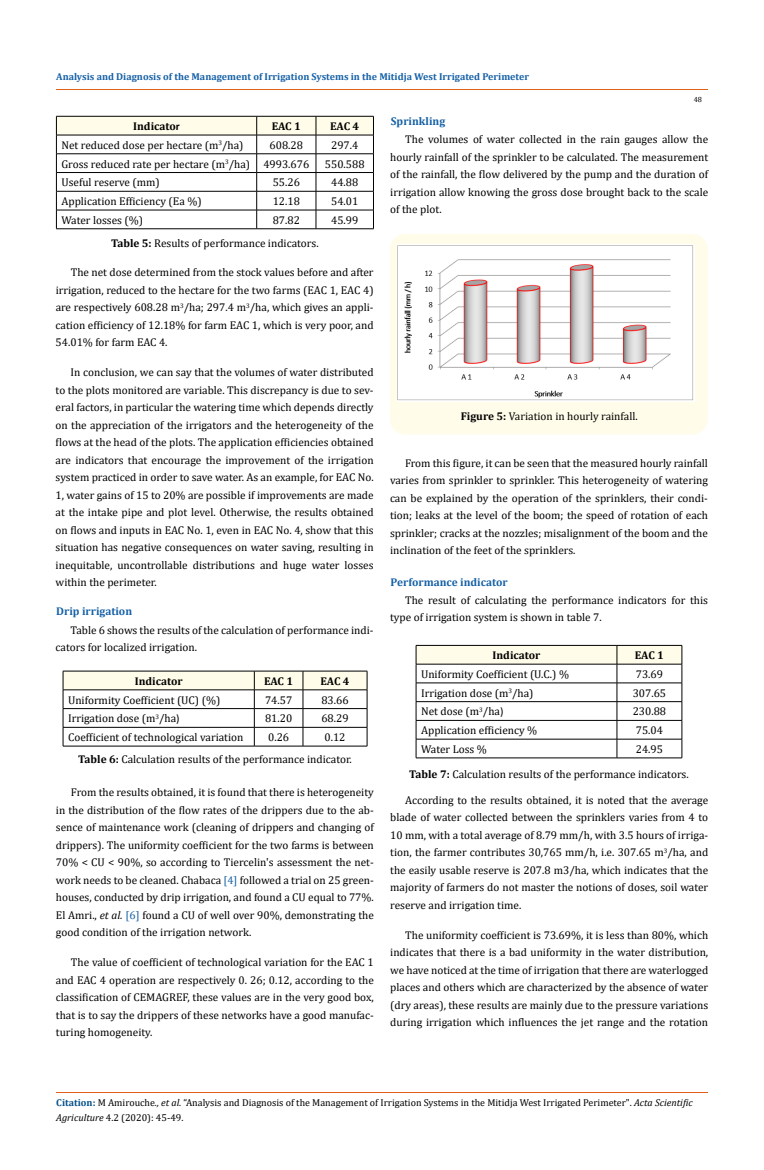
<style>
.page{position:relative;width:764px;height:1170px;background:#fff}
.page>*{position:absolute;margin:0;border:0;box-sizing:border-box;transform-origin:0 0}
.t1{font:11.25px/17.5px "Cambria";color:#000;text-align:justify}
.t2{font:700 11.25px "Cambria";color:#000}
.t3{font:700 11.25px "Cambria";color:#1560a6}
.t4{font:10px/15px "Cambria";color:#000}
.t5{font:700 10px "Cambria";color:#1560a6}
.t6{font:7.5px "Cambria";color:#000}
.s1{font-family:"Calibri"}
.s2{font-weight:700}
.s3{color:#1560a6}
.s4{font-style:italic}
.s5{font-weight:700;color:#035089}
</style>
<div class="page">
<div style="left:390px;top:234px;width:317px;height:201px;background:#fffde9;border-radius:15px"></div>
<svg style="left:56px;top:116px;width:318px;height:113px"></svg>
<hr style="left:56px;top:229px;width:201px;height:1px;background:#000">
<hr style="left:257px;top:229px;width:59px;height:1px;background:#000">
<hr style="left:316px;top:229px;width:58px;height:1px;background:#000">
<svg style="left:63px;top:671px;width:305px;height:75px"></svg>
<hr style="left:63px;top:746px;width:191px;height:1px;background:#000">
<hr style="left:254px;top:746px;width:49px;height:1px;background:#000">
<hr style="left:303px;top:746px;width:64px;height:1px;background:#000">
<img style="left:398px;top:244px;width:296px;height:158px">
<svg style="left:416px;top:645px;width:266px;height:113px"></svg>
<hr style="left:416px;top:758px;width:201px;height:1px;background:#000">
<hr style="left:617px;top:758px;width:65px;height:1px;background:#000">
<hr style="left:56px;top:90px;width:652px;height:1px;background:#e05d1a">
<hr style="left:56px;top:1092px;width:651px;height:1px;background:#e05d1a">
<p class="t5" style="left:56px;top:69px;width:474px">Analysis and Diagnosis of the Management of Irrigation Systems in the Mitidja West Irrigated Perimeter</p>
<p class="t6" style="left:693px;top:95px;width:10px">48</p>
<p class="t2" style="left:133px;top:118px;width:48px">Indicato<span class="s1">r</span></p>
<p class="t2" style="left:272px;top:118px;width:31px">EAC 1</p>
<p class="t2" style="left:330px;top:118px;width:31px">EAC 4</p>
<p class="t1" style="left:61px;top:136px;width:184px">Net reduced dose per hectare (m<sup>3</sup>/ha)</p>
<p class="t1" style="left:270px;top:136px;width:35px">608.28</p>
<p class="t1" style="left:331px;top:136px;width:29px">297.4</p>
<p class="t1" style="left:61px;top:155px;width:249px">Gross reduced rate per hectare (m<sup>3</sup>/ha) 4993.676</p>
<p class="t1" style="left:325px;top:155px;width:41px">550.588</p>
<p class="t1" style="left:61px;top:174px;width:100px">Useful reserve (mm)</p>
<p class="t1" style="left:273px;top:174px;width:29px">55.26</p>
<p class="t1" style="left:331px;top:174px;width:29px">44.88</p>
<p class="t1" style="left:61px;top:192px;width:142px">Application Efficiency (Ea %)</p>
<p class="t1" style="left:273px;top:192px;width:29px">12.18</p>
<p class="t1" style="left:331px;top:192px;width:29px">54.01</p>
<p class="t1" style="left:61px;top:211px;width:83px">Water losses (%)</p>
<p class="t1" style="left:273px;top:211px;width:29px">87.82</p>
<p class="t1" style="left:331px;top:211px;width:29px">45.99</p>
<p class="t1" style="left:111px;top:234px;width:209px"><span class="s2">Table 5:</span> Results of performance indicators.</p>
<p class="t1" style="left:56px;top:264px;width:319px;text-indent:15px">The net dose determined from the stock values before and after irrigation, reduced to the hectare for the two farms (EAC 1, EAC 4) are respectively 608.28 m<sup>3</sup>/ha; 297.4 m<sup>3</sup>/ha, which gives an appli&shy;cation efficiency of 12.18% for farm EAC 1, which is very poor, and 54.01% for farm EAC 4.</p>
<p class="t1" style="left:56px;top:364px;width:319px;text-indent:15px">In conclusion, we can say that the volumes of water distributed to the plots monitored are variable. This discrepancy is due to sev&shy;eral factors, in particular the watering time which depends directly on the appreciation of the irrigators and the heterogeneity of the flows at the head of the plots. The application efficiencies obtained are indicators that encourage the improvement of the irrigation system practiced in order to save water. As an example, for EAC No.<br>1, water gains of 15 to 20% are possible if improvements are made at the intake pipe and plot level. Otherwise, the results obtained on flows and inputs in EAC No. 1, even in EAC No. 4, show that this situation has negative consequences on water saving, resulting in inequitable, uncontrollable distributions and huge water losses within the perimeter.</p>
<p class="t3" style="left:56px;top:604px;width:77px">Drip irrigation</p>
<p class="t1" style="left:56px;top:621px;width:319px;text-indent:15px">Table 6 shows the results of the calculation of performance indi&shy;cators for localized irrigation.</p>
<p class="t2" style="left:135px;top:673px;width:49px">Indicator</p>
<p class="t2" style="left:264px;top:673px;width:31px">EAC 1</p>
<p class="t2" style="left:320px;top:673px;width:31px">EAC 4</p>
<p class="t1" style="left:68px;top:691px;width:154px">Uniformity Coefficient (UC) (%)</p>
<p class="t1" style="left:265px;top:691px;width:29px">74.57</p>
<p class="t1" style="left:321px;top:691px;width:29px">83.66</p>
<p class="t1" style="left:68px;top:710px;width:113px">Irrigation dose (m<sup>3</sup>/ha<span class="s1">)</span></p>
<p class="t1" style="left:265px;top:710px;width:29px">81.20</p>
<p class="t1" style="left:321px;top:710px;width:29px">68.29</p>
<p class="t1" style="left:68px;top:728px;width:177px">Coefficient of technological variation</p>
<p class="t1" style="left:268px;top:728px;width:23px">0.26</p>
<p class="t1" style="left:78px;top:726px;width:275px;line-height:22.4px;text-indent:246px">0.12<br><span class="s2">Table 6:</span> Calculation results of the performance indicator.</p>
<p class="t1" style="left:56px;top:784px;width:319px;text-indent:15px">From the results obtained, it is found that there is heterogeneity in the distribution of the flow rates of the drippers due to the ab&shy;sence of maintenance work (cleaning of drippers and changing of drippers). The uniformity coefficient for the two farms is between 70% &lt; CU &lt; 90%, so according to Tiercelin's assessment the net&shy;work needs to be cleaned. Chabaca <span class="s3">[4]</span> followed a trial on 25 green&shy;houses, conducted by drip irrigation, and found a CU equal to 77%.<br>El Amri., <span class="s4">et al.</span> <span class="s3">[6]</span> found a CU of well over 90%, demonstrating the good condition of the irrigation network.</p>
<p class="t1" style="left:56px;top:954px;width:319px;text-indent:15px">The value of coefficient of technological variation for the EAC 1 and EAC 4 operation are respectively 0. 26; 0.12, according to the classification of CEMAGREF, these values are in the very good box, that is to say the drippers of these networks have a good manufac&shy;turing homogeneity.</p>
<p class="t3" style="left:391px;top:113px;width:56px">Sprinkling</p>
<p class="t1" style="left:390px;top:131px;width:319px;text-indent:15px">The volumes of water collected in the rain gauges allow the hourly rainfall of the sprinkler to be calculated. The measurement of the rainfall, the flow delivered by the pump and the duration of irrigation allow knowing the gross dose brought back to the scale of the plot.</p>
<p class="t1" style="left:461px;top:407px;width:178px"><span class="s2">Figure 5:</span> Variation in hourly rainfall.</p>
<p class="t1" style="left:390px;top:454px;width:319px;text-indent:15px">From this figure, it can be seen that the measured hourly rainfall varies from sprinkler to sprinkler. This heterogeneity of watering can be explained by the operation of the sprinklers, their condi&shy;tion; leaks at the level of the boom; the speed of rotation of each sprinkler; cracks at the nozzles; misalignment of the boom and the inclination of the feet of the sprinklers.</p>
<p class="t3" style="left:391px;top:574px;width:118px">Performance indicator</p>
<p class="t1" style="left:390px;top:591px;width:319px;text-indent:15px">The result of calculating the performance indicators for this type of irrigation system is shown in table 7.</p>
<p class="t2" style="left:492px;top:647px;width:49px">Indicator</p>
<p class="t2" style="left:635px;top:647px;width:31px">EAC 1</p>
<p class="t1" style="left:421px;top:665px;width:149px">Uniformity Coefficient (U.C.) %</p>
<p class="t1" style="left:636px;top:665px;width:29px">73.69</p>
<p class="t1" style="left:421px;top:684px;width:114px">Irrigation dose (m<sup>3</sup>/ha)</p>
<p class="t1" style="left:632px;top:684px;width:35px">307.65</p>
<p class="t1" style="left:421px;top:703px;width:84px">Net dose (m<sup>3</sup>/ha<span class="s1">)</span></p>
<p class="t1" style="left:632px;top:703px;width:35px">230.88</p>
<p class="t1" style="left:421px;top:722px;width:118px">Application efficiency %</p>
<p class="t1" style="left:636px;top:722px;width:29px">75.04</p>
<p class="t1" style="left:421px;top:740px;width:67px">Water Loss %</p>
<p class="t1" style="left:409px;top:737px;width:281px;line-height:24.8px;text-indent:227px">24.95<br><span class="s2">Table 7:</span> Calculation results of the performance indicators.</p>
<p class="t1" style="left:390px;top:791px;width:319px;text-indent:15px">According to the results obtained, it is noted that the average blade of water collected between the sprinklers varies from 4 to 10 mm, with a total average of 8.79 mm/h, with 3.5 hours of irriga&shy;tion, the farmer contributes 30,765 mm/h, i.e. 307.65 m<sup>3</sup>/ha, and the easily usable reserve is 207.8 m3/ha, which indicates that the majority of farmers do not master the notions of doses, soil water reserve and irrigation time.</p>
<p class="t1" style="left:390px;top:926px;width:319px;text-indent:15px">The uniformity coefficient is 73.69%, it is less than 80%, which indicates that there is a bad uniformity in the water distribution, we have noticed at the time of irrigation that there are waterlogged places and others which are characterized by the absence of water (dry areas), these results are mainly due to the pressure variations during irrigation which influences the jet range and the rotation</p>
<p class="t4" style="left:56px;top:1095px;width:638px"><span class="s5">Citation:</span> M Amirouche<span class="s4">., et al.</span> “Analysis and Diagnosis of the Management of Irrigation Systems in the Mitidja West Irrigated Perimeter". <span class="s4">Acta Scientific<br>Agriculture</span> 4.2 (2020): 45-49.</p>
</div>
